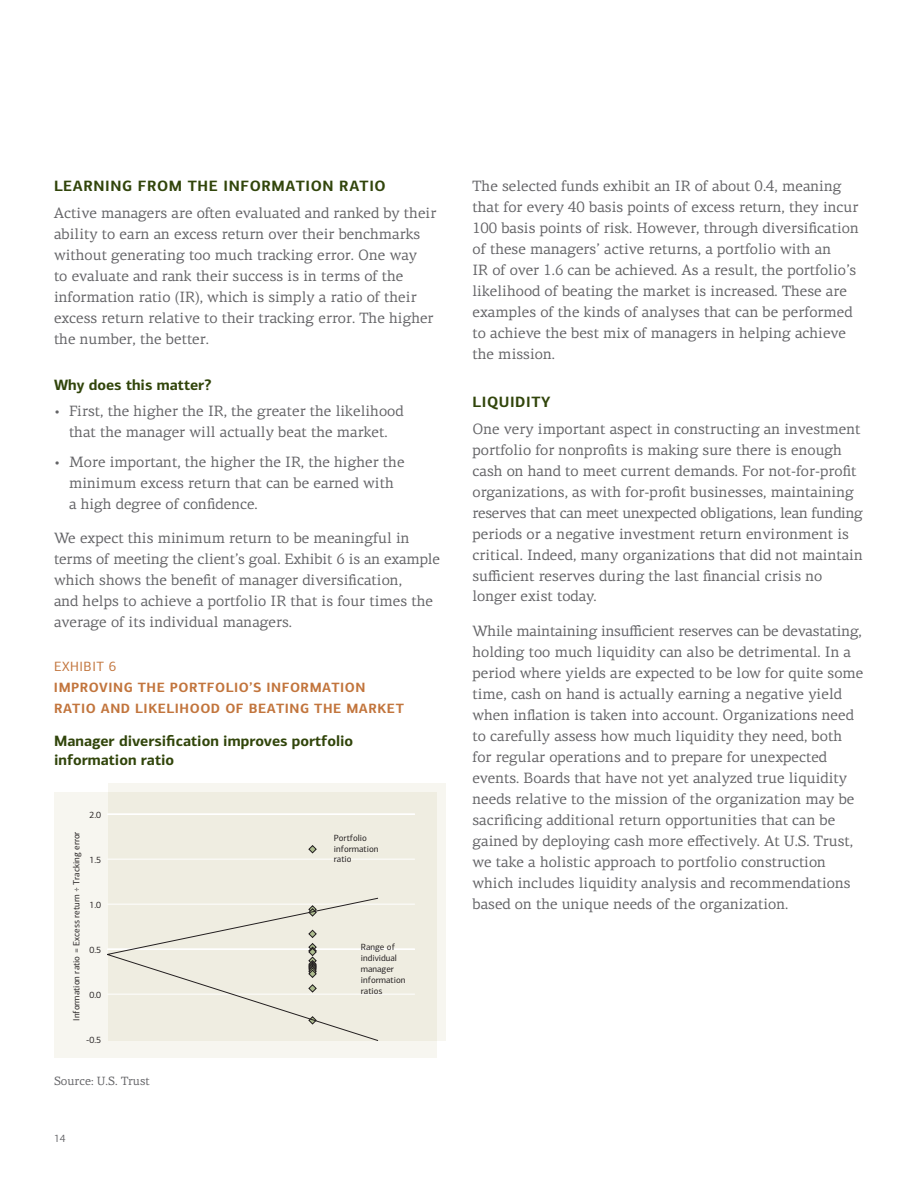
<style>
.page{position:relative;width:918px;height:1188px;background:#fff}
.page>*{position:absolute;margin:0;border:0;box-sizing:border-box;transform-origin:0 0}
.t1{font:15px/21px "Connections Serif";color:#636366}
.t2{font:700 15px "Connections";letter-spacing:.04em;color:#31450b}
.t3{font:700 15px/19.5px "Connections";color:#31450b}
.t4{font:700 13.5px/21px "Connections";letter-spacing:.04em;color:#c2753d}
.t5{font:13.5px "Connections";letter-spacing:.04em;color:#c2753d}
.t6{font:12px "Connections Serif";color:#636366}
.t7{font:10.5px "Connections";color:#636366}
.t8{font:9px/10.8px "Connections";color:#231f20}
</style>
<div class="page">
<div style="left:54px;top:792px;width:382px;height:266px;background:#f7f6f0"></div>
<div style="left:108px;top:783px;width:338px;height:258px;background:linear-gradient(to right,#f0eee2,#f0eee3)"></div>
<hr style="left:107px;top:994px;width:308px;height:1px;background:#fff">
<hr style="left:107px;top:904px;width:308px;height:1px;background:#fff">
<hr style="left:107px;top:949px;width:308px;height:1px;background:#fff">
<hr style="left:107px;top:859px;width:308px;height:1px;background:#fff">
<hr style="left:107px;top:814px;width:308px;height:1px;background:#fff">
<svg style="left:308px;top:845px;width:9px;height:8px"></svg>
<svg style="left:107px;top:898px;width:272px;height:143px"></svg>
<p class="t2" style="left:54px;top:177px;width:333px">LEARNI NG FROM THE I NFORMATION RATIO</p>
<p class="t1" style="left:54px;top:202px;width:384px">Active managers are often evaluated and ranked by their ability to earn an excess return over their benchmarks without generating too much tracking error. One way<br>to evaluate and rank their success is in terms of the information ratio (IR), which is simply a ratio of their excess return relative to their tracking error. The higher the number, the better.</p>
<p class="t2" style="left:54px;top:376px;width:159px">WHY DOES THIS MATTER?</p>
<p class="t1" style="left:54px;top:400px;width:351px;text-align:center">• First, the higher the IR, the greater the likelihood that the manager will actually beat the market.</p>
<p class="t1" style="left:69px;top:451px;width:337px;text-indent:-15px">• More important, the higher the IR, the higher the minimum excess return that can be earned with a high degree of confidence.</p>
<p class="t1" style="left:54px;top:528px;width:388px">We expect this minimum return to be meaningful in terms of meeting the client’s goal. Exhibit 6 is an example which shows the benefit of manager diversification,<br>and helps to achieve a portfolio IR that is four times the average of its individual managers.</p>
<p class="t5" style="left:54px;top:658px;width:64px">Exhibit 6</p>
<p class="t4" style="left:54px;top:676px;width:351px">IMPROVI NG THE PORTFOLI O’S I NFORMATI ON<br>RATI O AND LIKELI HOOD OF BEATI NG THE MARKET</p>
<p class="t3" style="left:54px;top:731px;width:301px">MANAGER DIVERSIFICATION IMPROVES PORTFOLIO<br>INFORMATION RATIO</p>
<p class="t8" style="left:89px;top:809px;width:13px">2.0</p>
<p class="t8" style="left:89px;top:854px;width:13px">1.5</p>
<p class="t8" style="left:89px;top:899px;width:13px">1.0</p>
<p class="t8" style="left:89px;top:944px;width:13px">0.5</p>
<p class="t8" style="left:89px;top:989px;width:13px">0.0</p>
<p class="t8" style="left:86px;top:1034px;width:17px">-0.5</p>
<p class="t8" style="left:71px;top:1021px;width:191px;rotate:-90deg">Information ratio = Excess return ÷ Tracking error</p>
<p class="t8" style="left:334px;top:832px;width:46px">Portfolio information ratio</p>
<p class="t8" style="left:361px;top:942px;width:46px">Range of individual manager information ratios</p>
<p class="t6" style="left:54px;top:1074px;width:97px">Source: U.S. Trust</p>
<p class="t7" style="left:54px;top:1132px;width:13px">14</p>
<p class="t1" style="left:472px;top:176px;width:388px">The selected funds exhibit an IR of about 0.4, meaning that for every 40 basis points of excess return, they incur 100 basis points of risk. However, through diversification of these managers’ active returns, a portfolio with an<br>IR of over 1.6 can be achieved. As a result, the portfolio’s likelihood of beating the market is increased. These are examples of the kinds of analyses that can be performed to achieve the best mix of managers in helping achieve the mission.</p>
<p class="t2" style="left:472px;top:393px;width:80px">LI QUIDITY</p>
<p class="t1" style="left:472px;top:418px;width:392px">One very important aspect in constructing an investment portfolio for nonprofits is making sure there is enough cash on hand to meet current demands. For not-for-profit organizations, as with for-profit businesses, maintaining reserves that can meet unexpected obligations, lean funding periods or a negative investment return environment is critical. Indeed, many organizations that did not maintain sufficient reserves during the last financial crisis no longer exist today.</p>
<p class="t1" style="left:472px;top:621px;width:393px">While maintaining insufficient reserves can be devastating, holding too much liquidity can also be detrimental. In a period where yields are expected to be low for quite some time, cash on hand is actually earning a negative yield when inflation is taken into account. Organizations need to carefully assess how much liquidity they need, both for regular operations and to prepare for unexpected events. Boards that have not yet analyzed true liquidity needs relative to the mission of the organization may be sacrificing additional return opportunities that can be gained by deploying cash more effectively. At U.S. Trust, we take a holistic approach to portfolio construction which includes liquidity analysis and recommendations based on the unique needs of the organization.</p>
</div>
